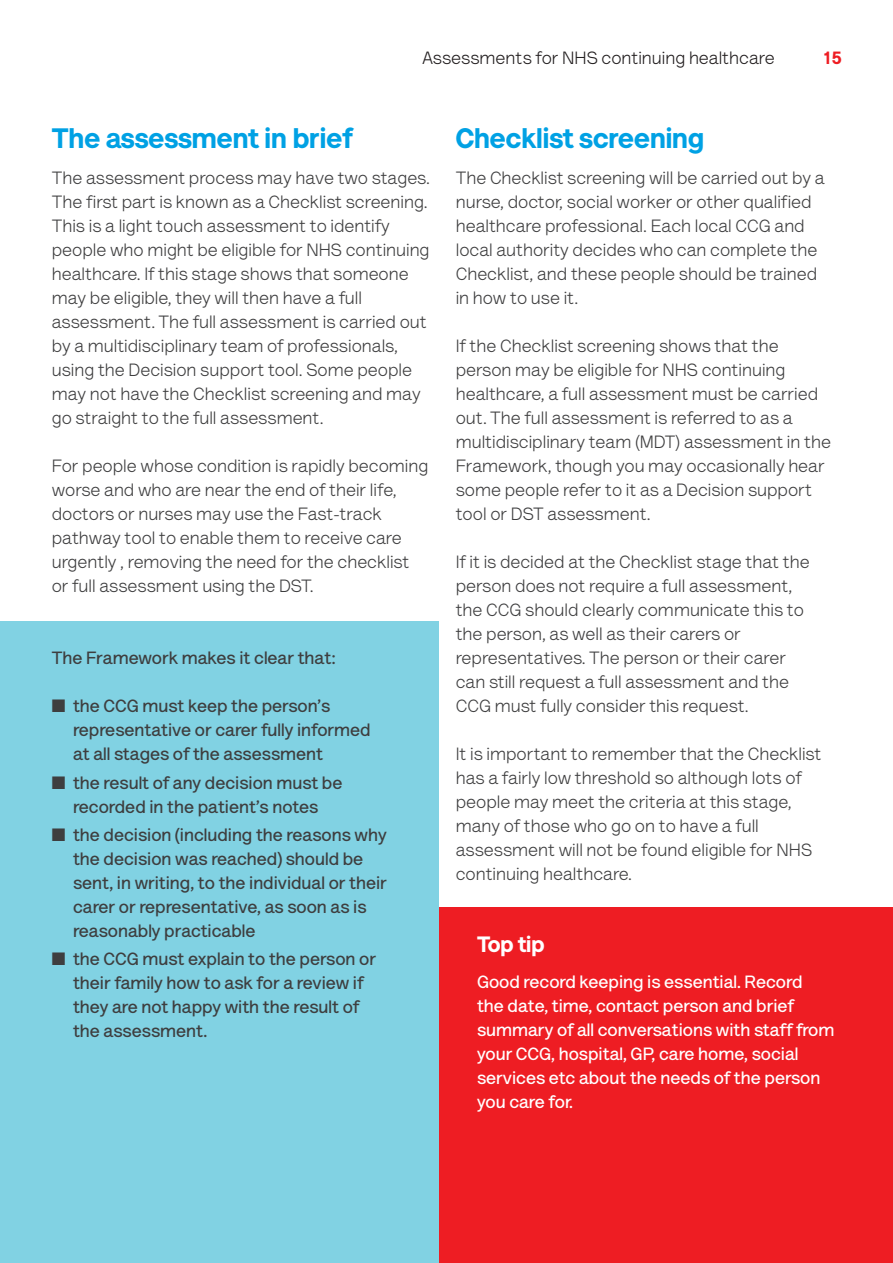
<style>
.page{position:relative;width:893px;height:1263px;background:#fff}
.page>*{position:absolute;margin:0;border:0;box-sizing:border-box;transform-origin:0 0}
.t1{font:900 28.5px "AS Lettera Text";color:#00a1e4}
.t2{font:900 22.5px "AS Lettera Text";color:#fff}
.t3{font:18px/24px "AS Lettera Text";color:#3e3e3f}
.t4{font:700 18px/24px "AS Lettera Text";color:#3e3e3f}
.t5{font:700 18px/24px "AS Lettera Text";color:#fff}
.t6{font:18px "AS Lettera Text";color:#231f20}
.t7{font:900 18px "AS Lettera Text";color:#ee1d23}
</style>
<div class="page">
<div style="left:438px;top:907px;width:455px;height:356px;background:#ee1d23"></div>
<div style="left:0;top:621px;width:439px;height:642px;background:#81d2e3"></div>
<p class="t6" style="left:423px;top:52px;width:354px">Assessments for NHS continuing healthcare</p>
<p class="t7" style="left:822px;top:52px;width:22px">15</p>
<h1 class="t1" style="left:52px;top:129px;width:302px">The assessment in brief</h1>
<p class="t3" style="left:52px;top:168px;width:380px">The assessment process may have two stages.<br>The first part is known as a Checklist screening.<br>This is a light touch assessment to identify people who might be eligible for NHS continuing healthcare. If this stage shows that someone may be eligible, they will then have a full assessment. The full assessment is carried out by a multidisciplinary team of professionals, using the Decision support tool. Some people may not have the Checklist screening and may go straight to the full assessment.</p>
<p class="t3" style="left:52px;top:456px;width:378px">For people whose condition is rapidly becoming worse and who are near the end of their life, doctors or nurses may use the Fast-track pathway tool to enable them to receive care urgently , removing the need for the checklist or full assessment using the DST.</p>
<p class="t4" style="left:52px;top:648px;width:286px">The Framework makes it clear that:</p>
<p class="t4" style="left:73px;top:696px;width:299px;text-indent:-21px">■ the CCG must keep the person’s representative or carer fully informed at all stages of the assessment</p>
<p class="t4" style="left:52px;top:772px;width:292px;text-align:center">■ the result of any decision must be recorded in the patient’s notes</p>
<p class="t4" style="left:73px;top:824px;width:315px;text-indent:-21px">■ the decision (including the reasons why the decision was reached) should be sent, in writing, to the individual or their carer or representative, as soon as is reasonably practicable</p>
<p class="t4" style="left:73px;top:949px;width:304px;text-indent:-21px">■ the CCG must explain to the person or their family how to ask for a review if they are not happy with the result of the assessment.</p>
<h1 class="t1" style="left:456px;top:129px;width:250px">Checklist screening</h1>
<p class="t3" style="left:456px;top:168px;width:370px">The Checklist screening will be carried out by a nurse, doctor, social worker or other qualified healthcare professional. Each local CCG and local authority decides who can complete the Checklist, and these people should be trained in how to use it.</p>
<p class="t3" style="left:456px;top:336px;width:377px">If the Checklist screening shows that the person may be eligible for NHS continuing healthcare, a full assessment must be carried out. The full assessment is referred to as a multidisciplinary team (MDT) assessment in the Framework, though you may occasionally hear some people refer to it as a Decision support tool or DST assessment.</p>
<p class="t3" style="left:456px;top:552px;width:355px">If it is decided at the Checklist stage that the person does not require a full assessment, the CCG should clearly communicate this to the person, as well as their carers or representatives. The person or their carer can still request a full assessment and the CCG must fully consider this request.</p>
<p class="t3" style="left:456px;top:744px;width:367px">It is important to remember that the Checklist has a fairly low threshold so although lots of people may meet the criteria at this stage, many of those who go on to have a full assessment will not be found eligible for NHS continuing healthcare.</p>
<p class="t2" style="left:477px;top:937px;width:69px">Top tip</p>
<p class="t5" style="left:477px;top:972px;width:359px">Good record keeping is essential. Record<br>the date, time, contact person and brief summary of all conversations with staff from your CCG, hospital, GP, care home, social services etc about the needs of the person you care for.</p>
</div>
